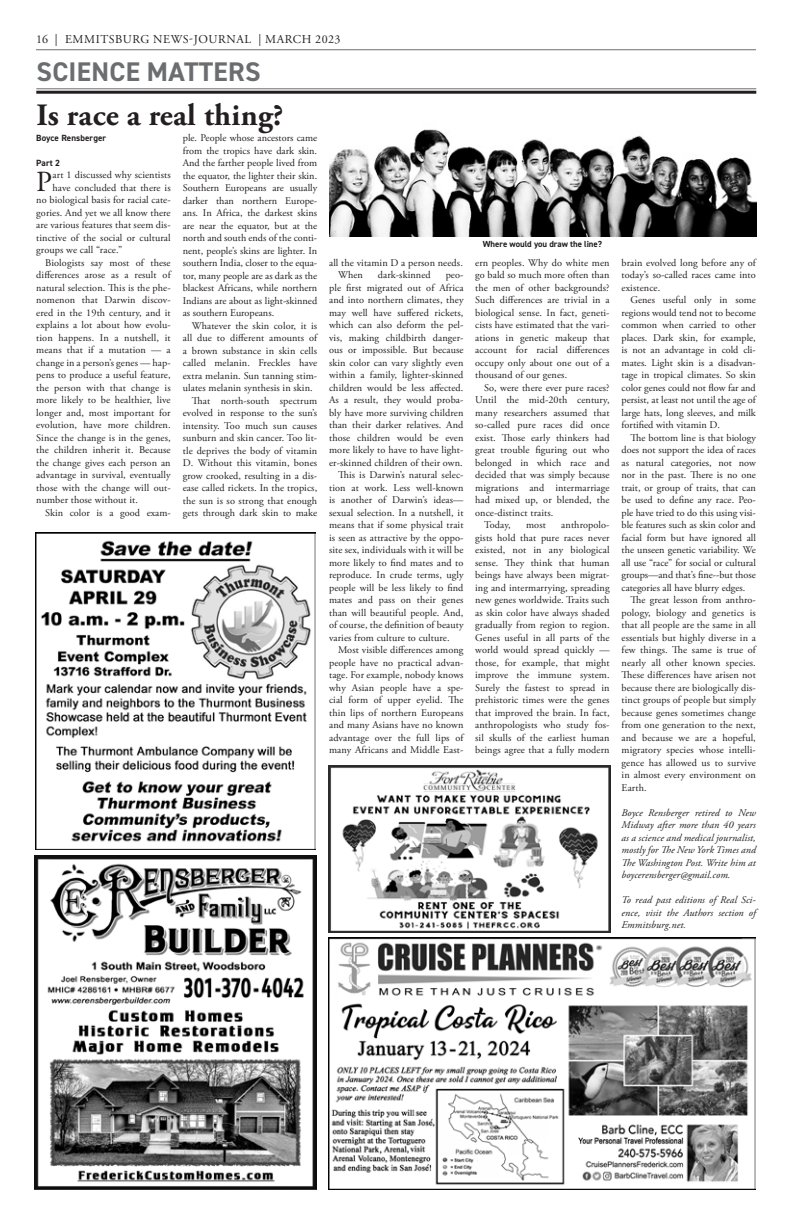
<style>
.page{position:relative;width:792px;height:1224px;background:#fff}
.page>*{position:absolute;margin:0;border:0;box-sizing:border-box;transform-origin:0 0}
.t1{font:700 31px "Adobe Garamond Pro";letter-spacing:.01em;color:#231f20}
._1st_paragraph{font:29.1px "Adobe Garamond Pro";color:#231f20}
.t2{font:700 27px "DIN2014";letter-spacing:.01em;color:#6c6d70}
.t3{font:12px "Adobe Garamond Pro";letter-spacing:.05em;color:#231f20}
.body{font:10.2px/12.5px "Adobe Garamond Pro";letter-spacing:.01em;color:#231f20;text-align:justify}
.body-2{font:italic 10.2px/12.5px "Adobe Garamond Pro";letter-spacing:.01em;color:#231f20;text-align:justify}
._1st_paragraph-2{font:10.2px "Adobe Garamond Pro";letter-spacing:.01em;color:#231f20}
.author{font:700 9px "DIN2014";letter-spacing:.01em;color:#231f20}
.t4{font:700 8.8px "DIN2014";color:#231f20}
</style>
<div class="page">
<hr style="left:36px;top:49px;width:720px;height:1px;background:#6c6d70">
<hr style="left:36px;top:88px;width:720px;height:1px;background:#6c6d70">
<hr style="left:36px;top:91px;width:720px;height:3px;background:#231f20">
<img style="left:35px;top:855px;width:282px;height:335px">
<img style="left:329px;top:938px;width:427px;height:252px">
<img style="left:329px;top:766px;width:282px;height:166px">
<img style="left:329px;top:129px;width:427px;height:108px">
<img style="left:36px;top:533px;width:279px;height:316px">
<p class="t3" style="left:36px;top:32px;width:306px">16 | EMMITSBURG NEWS-JOURNAL | MARCH 2023</p>
<p class="t2" style="left:37px;top:53px;width:226px">SCIENCE MATTERS</p>
<p class="t1" style="left:36px;top:97px;width:249px">Is race a real thing?</p>
<p class="body" style="left:183px;top:132px;width:136px">ple. People whose ancestors came from the tropics have dark skin.<br>And the farther people lived from the equator, the lighter their skin.<br>Southern Europeans are usually darker than northern Europe&shy;ans. In Africa, the darkest skins are near the equator, but at the north and south ends of the conti&shy;nent, people’s skins are lighter. In southern India, closer to the equa&shy;tor, many people are as dark as the blackest Africans, while northern Indians are about as light-skinned as southern Europeans.</p>
<p class="body" style="left:183px;top:319px;width:136px;text-indent:9px">Whatever the skin color, it is all due to different amounts of a brown substance in skin cells called melanin. Freckles have extra melanin. Sun tanning stim&shy;ulates melanin synthesis in skin.</p>
<p class="body" style="left:183px;top:394px;width:136px;text-indent:9px">That north-south spectrum evolved in response to the sun’s intensity. Too much sun causes sunburn and skin cancer. Too lit&shy;tle deprives the body of vitamin D. Without this vitamin, bones grow crooked, resulting in a dis&shy;ease called rickets. In the tropics, the sun is so strong that enough gets through dark skin to make</p>
<p class="author" style="left:36px;top:132px;width:71px">Boyce Rensberger</p>
<p class="author" style="left:36px;top:157px;width:25px">Part 2</p>
<p class="_1st_paragraph" style="left:36px;top:164px;width:17px">P</p>
<p class="_1st_paragraph-2" style="left:53px;top:169px;width:120px">art 1 discussed why scientists</p>
<p class="_1st_paragraph-2" style="left:53px;top:181px;width:120px">have concluded that there is</p>
<p class="_1st_paragraph-2" style="left:36px;top:194px;width:136px">no biological basis for racial cate-</p>
<p class="_1st_paragraph-2" style="left:36px;top:206px;width:136px">gories. And yet we all know there</p>
<p class="_1st_paragraph-2" style="left:36px;top:219px;width:136px">are various features that seem dis-</p>
<p class="_1st_paragraph-2" style="left:36px;top:231px;width:136px">tinctive of the social or cultural</p>
<p class="_1st_paragraph-2" style="left:36px;top:244px;width:87px">groups we call “race.”</p>
<p class="body" style="left:36px;top:256px;width:136px;text-indent:9px">Biologists say most of these differences arose as a result of natural selection. This is the phe&shy;nomenon that Darwin discov&shy;ered in the 19th century, and it explains a lot about how evolu&shy;tion happens. In a nutshell, it means that if a mutation — a change in a person’s genes — hap&shy;pens to produce a useful feature, the person with that change is more likely to be healthier, live longer and, most important for evolution, have more children.<br>Since the change is in the genes, the children inherit it. Because the change gives each person an advantage in survival, eventually those with the change will out&shy;number those without it.</p>
<p class="body" style="left:45px;top:506px;width:127px">Skin color is a good exam-</p>
<p class="body" style="left:329px;top:257px;width:135px">all the vitamin D a person needs.</p>
<p class="body" style="left:338px;top:269px;width:26px">When</p>
<p class="body" style="left:378px;top:269px;width:54px">dark-skinned</p>
<p class="body" style="left:329px;top:269px;width:136px;text-indent:117px">peo&shy;ple first migrated out of Africa and into northern climates, they may well have suffered rickets, which can also deform the pel&shy;vis, making childbirth danger&shy;ous or impossible. But because skin color can vary slightly even within a family, lighter-skinned children would be less affected.<br>As a result, they would proba&shy;bly have more surviving children than their darker relatives. And those children would be even more likely to have to have light&shy;er-skinned children of their own.</p>
<p class="body" style="left:329px;top:469px;width:136px;text-indent:9px">This is Darwin’s natural selec&shy;tion at work. Less well-known is another of Darwin’s ideas— sexual selection. In a nutshell, it means that if some physical trait is seen as attractive by the oppo&shy;site sex, individuals with it will be more likely to find mates and to reproduce. In crude terms, ugly people will be less likely to find mates and pass on their genes than will beautiful people. And, of course, the definition of beauty varies from culture to culture.</p>
<p class="body" style="left:329px;top:644px;width:136px;text-indent:9px">Most visible differences among people have no practical advan&shy;tage. For example, nobody knows why Asian people have a spe&shy;cial form of upper eyelid. The thin lips of northern Europeans and many Asians have no known advantage over the full lips of many Africans and Middle East-</p>
<p class="t4" style="left:483px;top:238px;width:121px">Where would you draw the line?</p>
<p class="body" style="left:475px;top:257px;width:136px">ern peoples. Why do white men go bald so much more often than the men of other backgrounds?<br>Such differences are trivial in a biological sense. In fact, geneti&shy;cists have estimated that the vari&shy;ations in genetic makeup that account for racial differences occupy only about one out of a thousand of our genes.</p>
<p class="body" style="left:475px;top:382px;width:136px;text-indent:9px">So, were there ever pure races?<br>Until the mid-20th century, many researchers assumed that so-called pure races did once exist. Those early thinkers had great trouble figuring out who belonged in which race and decided that was simply because migrations and intermarriage had mixed up, or blended, the once-distinct traits.</p>
<p class="body" style="left:484px;top:519px;width:28px">Today,</p>
<p class="body" style="left:526px;top:519px;width:21px">most</p>
<p class="body" style="left:475px;top:519px;width:136px;text-indent:86px">anthropolo&shy;gists hold that pure races never existed, not in any biological sense. They think that human beings have always been migrat&shy;ing and intermarrying, spreading new genes worldwide. Traits such as skin color have always shaded gradually from region to region.<br>Genes useful in all parts of the world would spread quickly — those, for example, that might improve the immune system.<br>Surely the fastest to spread in prehistoric times were the genes that improved the brain. In fact, anthropologists who study fos&shy;sil skulls of the earliest human beings agree that a fully modern</p>
<p class="body" style="left:622px;top:257px;width:136px">brain evolved long before any of today’s so-called races came into existence.</p>
<p class="body" style="left:622px;top:294px;width:136px;text-indent:9px">Genes useful only in some regions would tend not to become common when carried to other places. Dark skin, for example, is not an advantage in cold cli&shy;mates. Light skin is a disadvan&shy;tage in tropical climates. So skin color genes could not flow far and persist, at least not until the age of large hats, long sleeves, and milk fortified with vitamin D.</p>
<p class="body" style="left:622px;top:432px;width:136px;text-indent:9px">The bottom line is that biology does not support the idea of races as natural categories, not now nor in the past. There is no one trait, or group of traits, that can be used to define any race. Peo&shy;ple have tried to do this using visi&shy;ble features such as skin color and facial form but have ignored all the unseen genetic variability. We all use “race” for social or cultural groups—and that’s fine--but those categories all have blurry edges.</p>
<p class="body" style="left:622px;top:594px;width:136px;text-indent:9px">The great lesson from anthro&shy;pology, biology and genetics is that all people are the same in all essentials but highly diverse in a few things. The same is true of nearly all other known species.<br>These differences have arisen not because there are biologically dis&shy;tinct groups of people but simply because genes sometimes change from one generation to the next, and because we are a hopeful, migratory species whose intelli&shy;gence has allowed us to survive in almost every environment on Earth.</p>
<p class="body-2" style="left:622px;top:807px;width:136px">Boyce Rensberger retired to New Midway after more than 40 years as a science and medical journalist, mostly for The New York Times and The Washington Post. Write him at boycerensberger@gmail.com.</p>
<p class="body-2" style="left:622px;top:894px;width:136px">To read past editions of Real Sci&shy;ence, visit the Authors section of Emmitsburg.net.</p>
</div>
